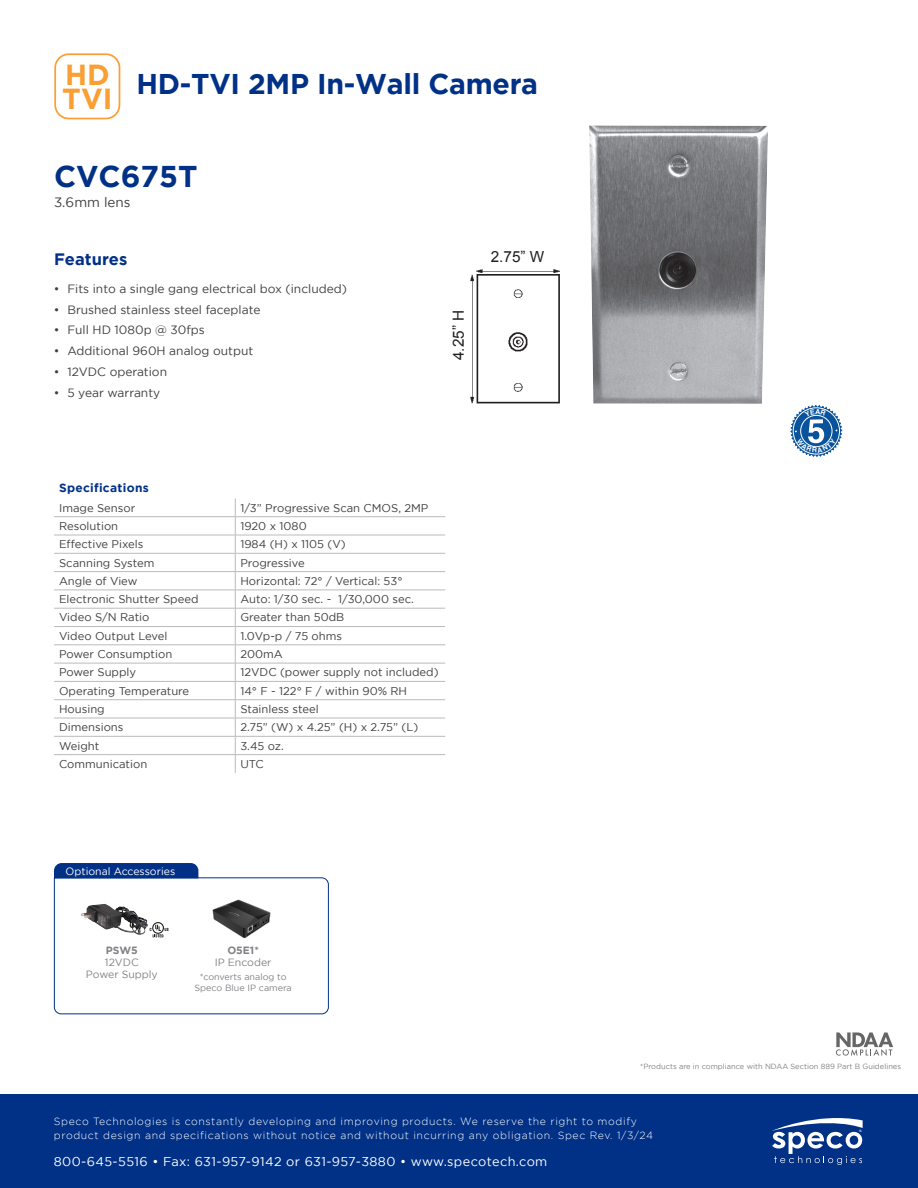
<style>
.page{position:relative;width:918px;height:1188px;background:#fff}
.page>*{position:absolute;margin:0;border:0;box-sizing:border-box;transform-origin:0 0}
.PRODUCT_NAME{font:700 30px "Gotham";color:#003186}
.t1{font:700 28.95px/24.5px "Gotham";color:#f99f33}
.PRODUCT_NAME-2{font:700 28.5px "Gotham";letter-spacing:-.01em;color:#003186}
.DESCRIPTIONS{font:700 16.5px "Gotham";color:#003186}
.t2{font:15.3px "Arial";color:#231f20}
.PRODUCT_NAME-3{font:13.5px "Gotham";color:#413f41}
.ADDRESS{font:12.75px "Gotham";letter-spacing:.03em;color:#fff}
.t3{font:12px "Gotham";color:#3e3e3f}
.DESCRIPTIONS-2{font:700 12px "Gotham";letter-spacing:.025em;color:#003186}
.DESCRIPTIONS-3{font:11.25px "Gotham";color:#3e3e3f}
.DESCRIPTIONS-4{font:300 10.5px/14.2px "Gotham";letter-spacing:.06em;color:#fff}
.DESCRIPTIONS-5{font:10.5px "Gotham";color:#808285}
.PRODUCT_NAME-4{font:10.5px "Gotham";color:#fff}
.DESCRIPTIONS-6{font:700 10.5px "Gotham";color:#808285}
.DESCRIPTIONS-7{font:9px "Gotham";color:#808285}
.DESCRIPTIONS-8{font:7.5px "Gotham";color:#808285}
.t4{font:600 3.45px "Futura PT";color:#fff}
</style>
<div class="page">
<div style="left:54px;top:53px;width:66px;height:66px;border:2px solid #f99f33;border-radius:14px"></div>
<hr style="left:54px;top:516px;width:181px;height:1px;background:#bdbaba">
<hr style="left:235px;top:516px;width:210px;height:1px;background:#bdbaba">
<hr style="left:54px;top:535px;width:181px;height:1px;background:#bdbaba">
<hr style="left:235px;top:535px;width:210px;height:1px;background:#bdbaba">
<hr style="left:54px;top:553px;width:181px;height:1px;background:#bdbaba">
<hr style="left:235px;top:553px;width:210px;height:1px;background:#bdbaba">
<hr style="left:54px;top:571px;width:181px;height:1px;background:#bdbaba">
<hr style="left:235px;top:571px;width:210px;height:1px;background:#bdbaba">
<hr style="left:54px;top:590px;width:181px;height:1px;background:#bdbaba">
<hr style="left:235px;top:590px;width:210px;height:1px;background:#bdbaba">
<hr style="left:54px;top:608px;width:181px;height:1px;background:#bdbaba">
<hr style="left:235px;top:608px;width:210px;height:1px;background:#bdbaba">
<hr style="left:54px;top:626px;width:181px;height:1px;background:#bdbaba">
<hr style="left:235px;top:626px;width:210px;height:1px;background:#bdbaba">
<svg style="left:235px;top:498px;width:1px;height:275px"></svg>
<hr style="left:54px;top:645px;width:181px;height:1px;background:#bdbaba">
<hr style="left:235px;top:645px;width:210px;height:1px;background:#bdbaba">
<hr style="left:54px;top:663px;width:181px;height:1px;background:#bdbaba">
<hr style="left:235px;top:663px;width:210px;height:1px;background:#bdbaba">
<hr style="left:54px;top:681px;width:181px;height:1px;background:#bdbaba">
<hr style="left:235px;top:681px;width:210px;height:1px;background:#bdbaba">
<hr style="left:54px;top:699px;width:181px;height:1px;background:#bdbaba">
<hr style="left:235px;top:699px;width:210px;height:1px;background:#bdbaba">
<hr style="left:54px;top:718px;width:181px;height:1px;background:#bdbaba">
<hr style="left:235px;top:718px;width:210px;height:1px;background:#bdbaba">
<hr style="left:54px;top:736px;width:181px;height:1px;background:#bdbaba">
<hr style="left:235px;top:736px;width:210px;height:1px;background:#bdbaba">
<hr style="left:54px;top:754px;width:181px;height:1px;background:#bdbaba">
<hr style="left:235px;top:754px;width:210px;height:1px;background:#bdbaba">
<svg style="left:836px;top:1032px;width:57px;height:24px"></svg>
<div style="left:0;top:1095px;width:918px;height:93px;background:#003186"></div>
<svg style="left:772px;top:1118px;width:91px;height:47px"></svg>
<svg style="left:54px;top:863px;width:275px;height:152px"></svg>
<img style="left:204px;top:899px;width:66px;height:44px">
<img style="left:589px;top:126px;width:179px;height:278px">
<img style="left:470px;top:269px;width:90px;height:135px">
<svg style="left:790px;top:405px;width:53px;height:52px"></svg>
<p class="t1" style="left:62px;top:61px;width:52px">HD<br>TVI</p>
<p class="PRODUCT_NAME-2" style="left:137px;top:68px;width:403px">HD-TVI 2MP In-Wall Camera</p>
<p class="PRODUCT_NAME" style="left:54px;top:159px;width:145px">CVC675T</p>
<p class="PRODUCT_NAME-3" style="left:54px;top:195px;width:78px">3.6mm lens</p>
<p class="DESCRIPTIONS" style="left:54px;top:250px;width:75px">Features</p>
<p class="t3" style="left:54px;top:282px;width:295px">• Fits into a single gang electrical box (included)</p>
<p class="t3" style="left:54px;top:303px;width:208px">• Brushed stainless steel faceplate</p>
<p class="t3" style="left:54px;top:323px;width:153px">• Full HD 1080p @ 30fps</p>
<p class="t3" style="left:54px;top:344px;width:201px">• Additional 960H analog output</p>
<p class="t3" style="left:54px;top:365px;width:115px">• 12VDC operation</p>
<p class="t3" style="left:54px;top:386px;width:108px">• 5 year warranty</p>
<p class="t2" style="left:448px;top:360px;width:52px;rotate:-90deg">4.25” H</p>
<p class="t2" style="left:491px;top:246px;width:55px">2.75” W</p>
<p class="DESCRIPTIONS-2" style="left:59px;top:481px;width:91px">Specifications</p>
<p class="DESCRIPTIONS-3" style="left:59px;top:501px;width:78px">Image Sensor</p>
<p class="DESCRIPTIONS-3" style="left:240px;top:501px;width:190px">1/3” Progressive Scan CMOS, 2MP</p>
<p class="DESCRIPTIONS-3" style="left:59px;top:520px;width:61px">Resolution</p>
<p class="DESCRIPTIONS-3" style="left:240px;top:520px;width:68px">1920 x 1080</p>
<p class="DESCRIPTIONS-3" style="left:59px;top:538px;width:86px">Effective Pixels</p>
<p class="DESCRIPTIONS-3" style="left:240px;top:538px;width:107px">1984 (H) x 1105 (V)</p>
<p class="DESCRIPTIONS-3" style="left:59px;top:556px;width:97px">Scanning System</p>
<p class="DESCRIPTIONS-3" style="left:240px;top:556px;width:66px">Progressive</p>
<p class="DESCRIPTIONS-3" style="left:59px;top:575px;width:80px">Angle of View</p>
<p class="DESCRIPTIONS-3" style="left:240px;top:575px;width:164px">Horizontal: 72° / Vertical: 53°</p>
<p class="DESCRIPTIONS-3" style="left:59px;top:593px;width:141px">Electronic Shutter Speed</p>
<p class="DESCRIPTIONS-3" style="left:240px;top:593px;width:175px">Auto: 1/30 sec. - 1/30,000 sec.</p>
<p class="DESCRIPTIONS-3" style="left:59px;top:611px;width:92px">Video S/N Ratio</p>
<p class="DESCRIPTIONS-3" style="left:240px;top:611px;width:106px">Greater than 50dB</p>
<p class="DESCRIPTIONS-3" style="left:59px;top:630px;width:110px">Video Output Level</p>
<p class="DESCRIPTIONS-3" style="left:240px;top:630px;width:103px">1.0Vp-p / 75 ohms</p>
<p class="DESCRIPTIONS-3" style="left:59px;top:648px;width:115px">Power Consumption</p>
<p class="DESCRIPTIONS-3" style="left:240px;top:648px;width:44px">200mA</p>
<p class="DESCRIPTIONS-3" style="left:59px;top:666px;width:79px">Power Supply</p>
<p class="DESCRIPTIONS-3" style="left:240px;top:666px;width:200px">12VDC (power supply not included)</p>
<p class="DESCRIPTIONS-3" style="left:59px;top:684px;width:132px">Operating Temperature</p>
<p class="DESCRIPTIONS-3" style="left:240px;top:684px;width:168px">14° F - 122° F / within 90% RH</p>
<p class="DESCRIPTIONS-3" style="left:59px;top:703px;width:47px">Housing</p>
<p class="DESCRIPTIONS-3" style="left:240px;top:703px;width:80px">Stainless steel</p>
<p class="DESCRIPTIONS-3" style="left:59px;top:721px;width:66px">Dimensions</p>
<p class="DESCRIPTIONS-3" style="left:240px;top:721px;width:179px">2.75” (W) x 4.25” (H) x 2.75” (L)</p>
<p class="DESCRIPTIONS-3" style="left:59px;top:739px;width:42px">Weight</p>
<p class="DESCRIPTIONS-3" style="left:240px;top:739px;width:45px">3.45 oz.</p>
<p class="DESCRIPTIONS-3" style="left:59px;top:758px;width:90px">Communication</p>
<p class="DESCRIPTIONS-3" style="left:240px;top:758px;width:25px">UTC</p>
<p class="PRODUCT_NAME-4" style="left:66px;top:865px;width:111px">Optional Accessories</p>
<p class="DESCRIPTIONS-6" style="left:106px;top:944px;width:34px">PSW5</p>
<p class="DESCRIPTIONS-5" style="left:105px;top:956px;width:35px">12VDC</p>
<p class="DESCRIPTIONS-5" style="left:86px;top:969px;width:73px">Power Supply</p>
<p class="DESCRIPTIONS-6" style="left:227px;top:944px;width:33px">O5E1*</p>
<p class="DESCRIPTIONS-5" style="left:215px;top:956px;width:58px">IP Encoder</p>
<p class="DESCRIPTIONS-7" style="left:200px;top:972px;width:88px">*converts analog to</p>
<p class="DESCRIPTIONS-7" style="left:195px;top:983px;width:99px">Speco Blue IP camera</p>
<p class="DESCRIPTIONS-8" style="left:640px;top:1062px;width:262px">*Products are in compliance with NDAA Section 889 Part B Guidelines</p>
<p class="DESCRIPTIONS-4" style="left:54px;top:1114px;width:601px">Speco Technologies is constantly developing and improving products. We reserve the right to modify product design and specifications without notice and without incurring any obligation. Spec Rev. 1/3/24</p>
<p class="ADDRESS" style="left:54px;top:1155px;width:495px">800-645-5516 • Fax: 631-957-9142 or 631-957-3880 • www.specotech.com</p>
<p class="t4" style="left:859px;top:1129px;width:4px">®</p>
</div>
